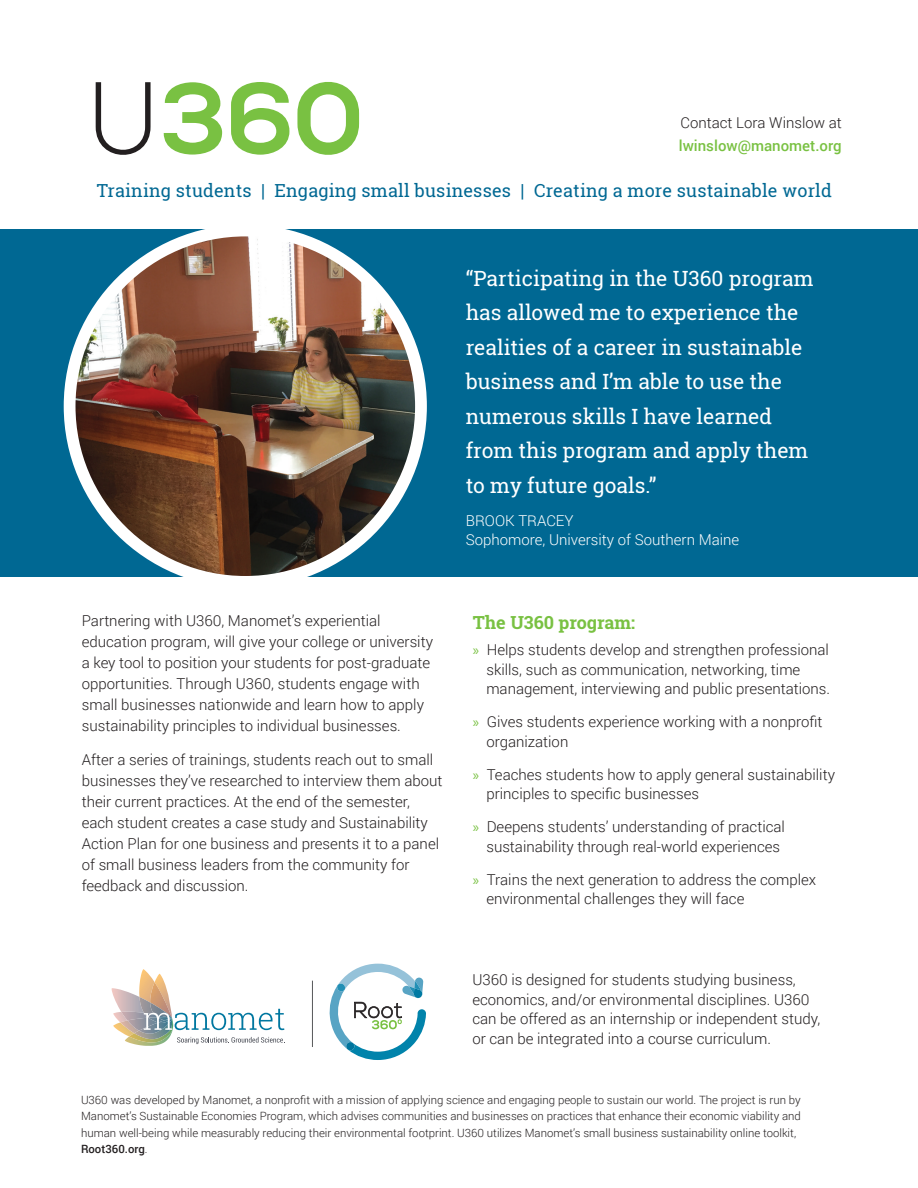
<style>
.page{position:relative;width:918px;height:1188px;background:#fff}
.page>*{position:absolute;margin:0;border:0;box-sizing:border-box;transform-origin:0 0}
.t1{font:21px/34.5px "Roboto Slab";color:#fff}
.t2{font:18px "Roboto Slab";letter-spacing:.01em;color:#006893}
.t3{font:700 18px "Roboto Slab";color:#79c142}
.t4{font:300 15px/21px "Roboto";color:#231f20}
.t5{font:300 15px/19.5px "Roboto";color:#fff}
.t6{font:300 11.4px/16.5px "Roboto";color:#231f20}
.s1{font-weight:500;color:#79c142}
.s2{font-family:"Myriad Pro";font-weight:400;color:#79c142}
.s3{font-weight:500}
</style>
<div class="page">
<div style="left:0;top:229px;width:918px;height:348px;background:#006893"></div>
<svg style="left:112px;top:969px;width:173px;height:77px"></svg>
<img style="left:70px;top:231px;width:351px;height:351px;border-radius:176px">
<div style="left:64px;top:225px;width:363px;height:363px;border:12px solid #fff;border-radius:50%"></div>
<hr style="left:312px;top:981px;width:1px;height:66px;background:#57585a">
<svg style="left:164px;top:82px;width:58px;height:73px"></svg>
<svg style="left:231px;top:82px;width:58px;height:73px"></svg>
<svg style="left:297px;top:82px;width:62px;height:73px"></svg>
<svg style="left:96px;top:82px;width:55px;height:73px"></svg>
<svg style="left:329px;top:964px;width:97px;height:96px"></svg>
<p class="t4" style="left:679px;top:111px;width:165px;line-height:22.5px">Contact Lora Winslow at <span class="s1">lwinslow@manomet.org</span></p>
<p class="t2" style="left:97px;top:178px;width:737px">Training students | Engaging small businesses | Creating a more sustainable world</p>
<p class="t1" style="left:466px;top:260px;width:349px">“Participating in the U360 program has allowed me to experience the realities of a career in sustainable business and I’m able to use the numerous skills I have learned from this program and apply them to my future goals.”</p>
<p class="t5" style="left:466px;top:510px;width:275px">BROOK TRACEY<br>Sophomore, University of Southern Maine</p>
<p class="t4" style="left:82px;top:610px;width:353px">Partnering with U360, Manomet’s experiential education program, will give your college or university a key tool to position your students for post-graduate opportunities. Through U360, students engage with small businesses nationwide and learn how to apply sustainability principles to individual businesses.</p>
<p class="t4" style="left:82px;top:749px;width:362px">After a series of trainings, students reach out to small businesses they’ve researched to interview them about their current practices. At the end of the semester, each student creates a case study and Sustainability Action Plan for one business and presents it to a panel of small business leaders from the community for feedback and discussion.</p>
<p class="t3" style="left:473px;top:610px;width:164px">The U360 program:</p>
<p class="t4" style="left:486px;top:640px;width:345px;line-height:19.5px;text-indent:-14px"><span class="s2">»</span> Helps students develop and strengthen professional skills, such as communication, networking, time management, interviewing and public presentations.</p>
<p class="t4" style="left:486px;top:712px;width:338px;line-height:19.5px;text-indent:-14px"><span class="s2">»</span> Gives students experience working with a nonprofit organization</p>
<p class="t4" style="left:486px;top:764px;width:350px;line-height:19.5px;text-indent:-14px"><span class="s2">»</span> Teaches students how to apply general sustainability principles to specific businesses</p>
<p class="t4" style="left:473px;top:817px;width:314px;line-height:19.5px;text-align:center"><span class="s2">»</span> Deepens students’ understanding of practical sustainability through real-world experiences</p>
<p class="t4" style="left:486px;top:869px;width:331px;line-height:19.5px;text-indent:-14px"><span class="s2">»</span> Trains the next generation to address the complex environmental challenges they will face</p>
<p class="t4" style="left:472px;top:970px;width:349px;line-height:19.5px">U360 is designed for students studying business, economics, and/or environmental disciplines. U360 can be offered as an internship or independent study, or can be integrated into a course curriculum.</p>
<p class="t6" style="left:81px;top:1091px;width:721px">U360 was developed by Manomet, a nonprofit with a mission of applying science and engaging people to sustain our world. The project is run by Manomet’s Sustainable Economies Program, which advises communities and businesses on practices that enhance their economic viability and human well-being while measurably reducing their environmental footprint. U360 utilizes Manomet’s small business sustainability online toolkit, <span class="s3">Root360.org</span>.</p>
</div>
